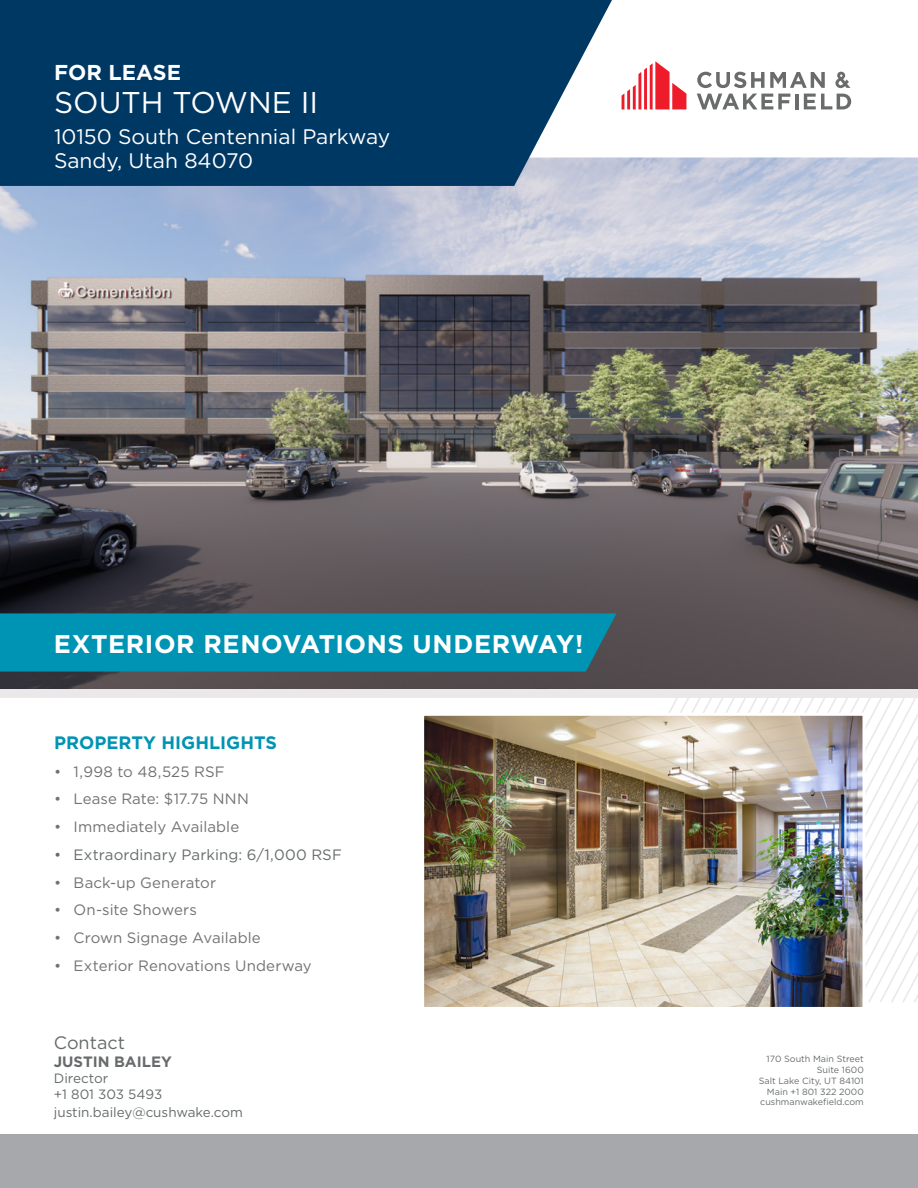
<style>
.page{position:relative;width:918px;height:1188px;background:#fff}
.page>*{position:absolute;margin:0;border:0;box-sizing:border-box;transform-origin:0 0}
.t1{font:30px "Gotham";color:#fff}
.t2{font:700 25.5px "Gotham";letter-spacing:.025em;color:#fff}
.t3{font:700 21.6px "Gotham";color:#fff}
.t4{font:21px/24px "Gotham";color:#fff}
.t5{font:700 18px "Gotham";color:#0094b4}
.t6{font:18px "Gotham";color:#676b6c}
.t7{font:15px "Gotham";letter-spacing:.005em;color:#717271}
.t8{font:15px "Gotham";letter-spacing:.005em;color:#676b6c}
.t9{font:700 15px "Gotham";color:#676b6c}
.t10{font:13.5px "Gotham";color:#676b6c}
.t11{font:9px "Gotham";color:#676b6c}
</style>
<div class="page">
<svg style="left:821px;top:698px;width:97px;height:304px"></svg>
<img style="left:0;top:158px;width:918px;height:531px">
<div style="left:0;top:613px;width:616px;height:59px;background:#0094b4"></div>
<svg style="left:612px;top:71px;width:306px;height:87px"></svg>
<svg style="left:622px;top:61px;width:64px;height:48px"></svg>
<hr style="left:795px;top:94px;width:4px;height:15px;background:#6a6c6c">
<svg style="left:804px;top:94px;width:47px;height:15px"></svg>
<svg style="left:697px;top:72px;width:128px;height:16px"></svg>
<svg style="left:697px;top:94px;width:93px;height:15px"></svg>
<svg style="left:835px;top:72px;width:16px;height:16px"></svg>
<svg style="left:0;top:0;width:612px;height:186px;background:#12466f"></svg>
<img style="left:425px;top:717px;width:437px;height:289px">
<div style="left:421px;top:713px;width:445px;height:297px;border:3px solid #fff"></div>
<div style="left:0;top:1134px;width:918px;height:54px;background:#a6a8ac"></div>
<p class="t3" style="left:54px;top:58px;width:129px">FOR LEASE</p>
<p class="t1" style="left:54px;top:83px;width:266px">SOUTH TOWNE II</p>
<p class="t4" style="left:54px;top:124px;width:338px">10150 South Centennial Parkway<br>Sandy, Utah 84070</p>
<p class="t2" style="left:54px;top:627px;width:531px">EXTERIOR RENOVATIONS UNDERWAY!</p>
<p class="t5" style="left:54px;top:730px;width:224px">PROPERTY HIGHLIGHTS</p>
<p class="t7" style="left:54px;top:762px;width:172px">• 1,998 to 48,525 RSF</p>
<p class="t7" style="left:54px;top:790px;width:196px">• Lease Rate: $17.75 NNN</p>
<p class="t7" style="left:54px;top:817px;width:187px">• Immediately Available</p>
<p class="t8" style="left:54px;top:845px;width:289px">• Extraordinary Parking: 6/1,000 RSF</p>
<p class="t7" style="left:54px;top:873px;width:164px">• Back-up Generator</p>
<p class="t7" style="left:54px;top:901px;width:144px">• On-site Showers</p>
<p class="t7" style="left:54px;top:928px;width:208px">• Crown Signage Available</p>
<p class="t7" style="left:54px;top:956px;width:259px">• Exterior Renovations Underway</p>
<p class="t6" style="left:54px;top:1031px;width:73px">Contact</p>
<p class="t9" style="left:54px;top:1052px;width:120px">JUSTIN BAILEY</p>
<p class="t10" style="left:54px;top:1070px;width:56px">Director</p>
<p class="t10" style="left:54px;top:1086px;width:110px">+1 801 303 5493</p>
<p class="t10" style="left:54px;top:1104px;width:191px">justin.bailey@cushwake.com</p>
<p class="t11" style="left:767px;top:1053px;width:99px">170 South Main Street</p>
<p class="t11" style="left:817px;top:1064px;width:49px">Suite 1600</p>
<p class="t11" style="left:759px;top:1075px;width:107px">Salt Lake City, UT 84101</p>
<p class="t11" style="left:767px;top:1086px;width:98px">Main +1 801 322 2000</p>
<p class="t11" style="left:760px;top:1096px;width:105px">cushmanwakefield.com</p>
</div>
